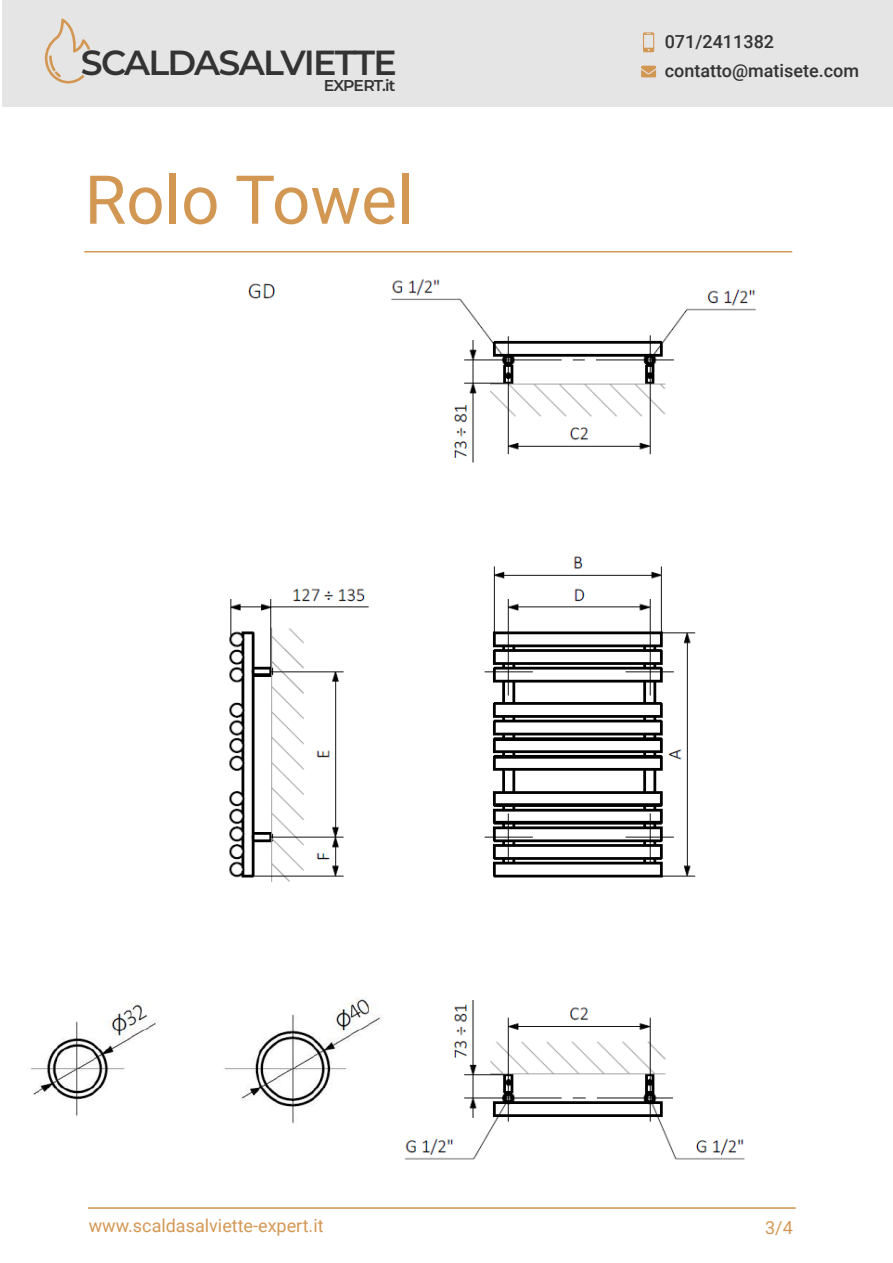
<style>
.page{position:relative;width:893px;height:1263px;background:#fff}
.page>*{position:absolute;margin:0;border:0;box-sizing:border-box;transform-origin:0 0}
.t1{font:67.5px "Roboto";color:#d39754}
.t2{font:600 34.8px "Montserrat";letter-spacing:-.05em;color:#333}
.t3{font:18px "Roboto";color:#d49855}
.t4{font:500 18px "Roboto";color:#333}
.t5{font:600 15.75px "Montserrat";letter-spacing:-.06em;color:#333}
</style>
<div class="page">
<hr style="left:88px;top:1207px;width:708px;height:2px;background:#d39754">
<hr style="left:84px;top:251px;width:708px;height:1px;background:#d39754">
<img style="left:229px;top:279px;width:527px;height:881px">
<img style="left:30px;top:992px;width:357px;height:135px">
<div style="left:2px;top:1px;width:891px;height:106px;background:#e6e5e5"></div>
<svg style="left:643px;top:32px;width:11px;height:20px"></svg>
<svg style="left:641px;top:66px;width:15px;height:11px"></svg>
<svg style="left:45px;top:19px;width:45px;height:65px"></svg>
<h2 class="t2" style="left:81px;top:38px;width:318px">SCALDASALVIETTE</h2>
<p class="t5" style="left:324px;top:74px;width:73px">EXPERT.it</p>
<h1 class="t1" style="left:85px;top:152px;width:330px">Rolo Towel</h1>
<p class="t4" style="left:665px;top:29px;width:111px">071/2411382</p>
<p class="t4" style="left:665px;top:58px;width:196px">contatto@matisete.com</p>
<p class="t3" style="left:89px;top:1212px;width:236px">www.scaldasalviette-expert.it</p>
<p class="t3" style="left:765px;top:1215px;width:29px">3/4</p>
</div>
